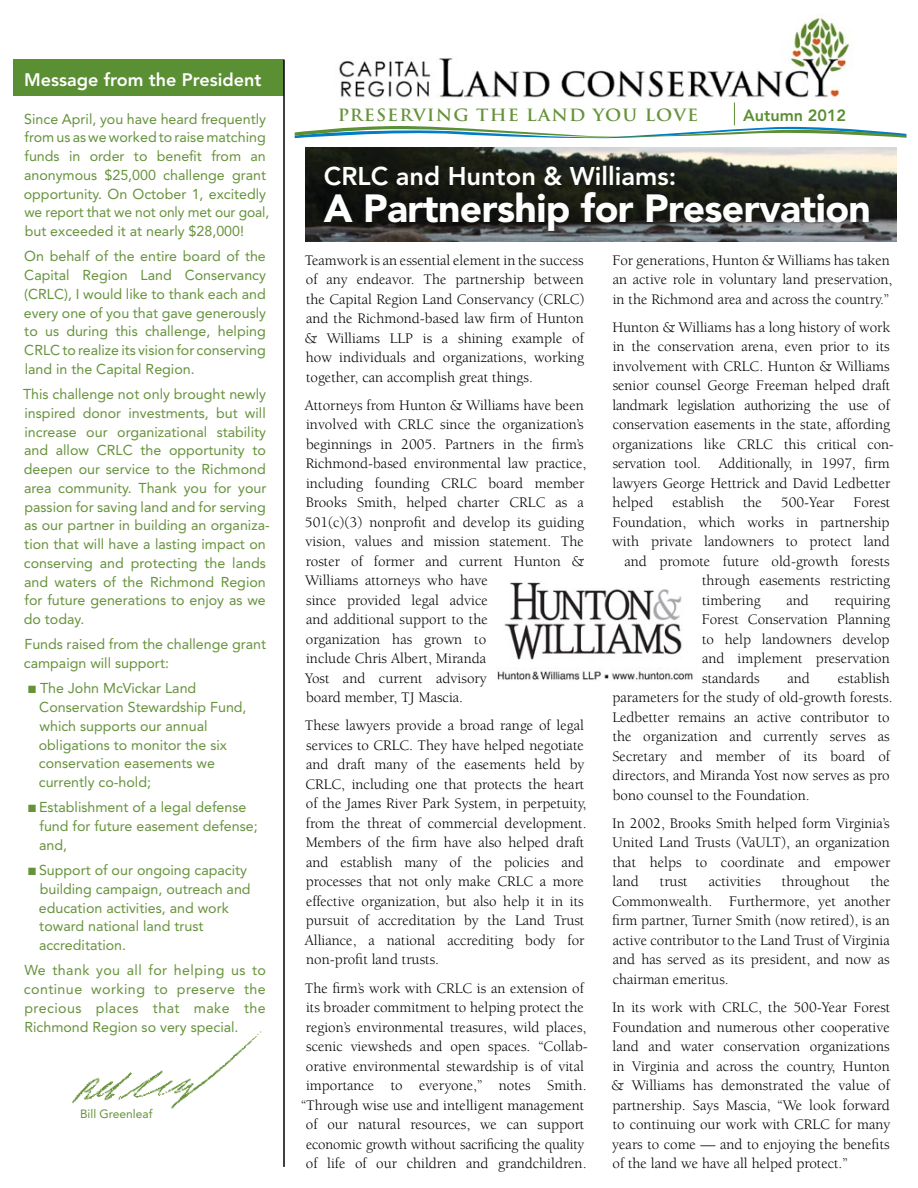
<style>
.page{position:relative;width:918px;height:1188px;background:#fff}
.page>*{position:absolute;margin:0;border:0;box-sizing:border-box;transform-origin:0 0}
.t1{font:900 39px "Avenir";letter-spacing:-.015em;color:#fff}
.t2{font:800 25.5px "Avenir";color:#fff}
.t3{font:800 18px "Avenir";color:#fff}
.t4{font:700 16.5px "Trajan";letter-spacing:.06em;color:#66923b;scale:1.06 1}
.t5{font:800 16.2px "Avenir";color:#5a8f34}
.t6{font:15px/19.5px "Berkeley";color:#000;text-align:justify}
.t7{font:14.25px/18.8px "Avenir";color:#66923b}
.t8{font:12px "Avenir";color:#66923b}
</style>
<div class="page">
<img style="left:72px;top:1031px;width:189px;height:78px">
<div style="left:13px;top:60px;width:271px;height:36px;background:#5a8f34"></div>
<img style="left:339px;top:17px;width:511px;height:86px">
<hr style="left:283px;top:60px;width:2px;height:1107px;background:#000">
<svg style="left:295px;top:103px;width:611px;height:36px"></svg>
<img style="left:305px;top:147px;width:592px;height:94px">
<img style="left:497px;top:582px;width:196px;height:98px">
<p class="t3" style="left:24px;top:69px;width:239px">Message from the President</p>
<p class="t7" style="left:24px;top:109px;width:247px">Since April, you have heard frequently from us as we worked to raise matching funds in order to benefit from an anonymous $25,000 challenge grant opportunity. On October 1, excitedly we report that we not only met our goal, but exceeded it at nearly $28,000!</p>
<p class="t7" style="left:24px;top:247px;width:244px;text-align:justify">On behalf of the entire board of the Capital Region Land Conservancy (CRLC), I would like to thank each and every one of you that gave generously to us during this challenge, helping CRLC to realize its vision for conserving land in the Capital Region.</p>
<p class="t7" style="left:23px;top:385px;width:248px">This challenge not only brought newly inspired donor investments, but will increase our organizational stability and allow CRLC the opportunity to deepen our service to the Richmond area community. Thank you for your passion for saving land and for serving as our partner in building an organiza&shy;tion that will have a lasting impact on conserving and protecting the lands and waters of the Richmond Region for future generations to enjoy as we do today.</p>
<p class="t7" style="left:24px;top:635px;width:244px">Funds raised from the challenge grant campaign will support:</p>
<p class="t7" style="left:39px;top:679px;width:209px;text-indent:-11px">■ The John McVickar Land<br>Conservation Stewardship Fund, which supports our annual obligations to monitor the six conservation easements we currently co-hold;</p>
<p class="t7" style="left:39px;top:798px;width:220px;text-indent:-11px">■ Establishment of a legal defense fund for future easement defense; and,</p>
<p class="t7" style="left:39px;top:861px;width:213px;text-indent:-11px">■ Support of our ongoing capacity building campaign, outreach and education activities, and work toward national land trust accreditation.</p>
<p class="t7" style="left:24px;top:961px;width:244px;text-align:justify">We thank you all for helping us to continue working to preserve the precious places that make the Richmond Region so very special.</p>
<p class="t8" style="left:80px;top:1106px;width:74px">Bill Greenleaf</p>
<p class="t4" style="left:338px;top:104px;width:341px">PRESERVING THE LAND YOU LOVE</p>
<p class="t5" style="left:743px;top:106px;width:105px">Autumn 2012</p>
<h2 class="t2" style="left:324px;top:161px;width:354px">CRLC and Hunton &amp; Williams:</h2>
<h1 class="t1" style="left:324px;top:185px;width:548px">A Partnership for Preservation</h1>
<p class="t6" style="left:305px;top:251px;width:281px">Teamwork is an essential element in the success of any endeavor. The partnership between the Capital Region Land Conservancy (CRLC) and the Richmond-based law firm of Hunton &amp; Williams LLP is a shining example of how individuals and organizations, working together, can accomplish great things.</p>
<p class="t6" style="left:305px;top:396px;width:283px;text-align:left">Attorneys from Hunton &amp; Williams have been involved with CRLC since the organization’s beginnings in 2005. Partners in the firm’s Richmond-based environmental law practice, including founding CRLC board member Brooks Smith, helped charter CRLC as a 501(c)(3) nonprofit and develop its guiding vision, values and mission statement. The roster of former and current Hunton &amp; Williams attorneys who have<br>since provided legal advice<br>and additional support to the<br>organization has grown to<br>include Chris Albert, Miranda<br>Yost and current advisory<br>board member, TJ Mascia.</p>
<p class="t6" style="left:305px;top:716px;width:283px;text-align:left">These lawyers provide a broad range of legal services to CRLC. They have helped negotiate and draft many of the easements held by CRLC, including one that protects the heart of the James River Park System, in perpetuity, from the threat of commercial development.<br>Members of the firm have also helped draft and establish many of the policies and processes that not only make CRLC a more effective organization, but also help it in its pursuit of accreditation by the Land Trust Alliance, a national accrediting body for non-profit land trusts.</p>
<p class="t6" style="left:301px;top:978px;width:288px;text-align:center">The firm’s work with CRLC is an extension of its broader commitment to helping protect the region’s environmental treasures, wild places, scenic viewsheds and open spaces. “Collab&shy;orative environmental stewardship is of vital importance to everyone,” notes Smith. “Through wise use and intelligent management of our natural resources, we can support economic growth without sacrificing the quality of life of our children and grandchildren.</p>
<p class="t6" style="left:612px;top:251px;width:282px;text-align:left">For generations, Hunton &amp; Williams has taken an active role in voluntary land preservation, in the Richmond area and across the country.”</p>
<p class="t6" style="left:612px;top:318px;width:283px;text-align:left">Hunton &amp; Williams has a long history of work in the conservation arena, even prior to its involvement with CRLC. Hunton &amp; Williams senior counsel George Freeman helped draft landmark legislation authorizing the use of conservation easements in the state, affording organizations like CRLC this critical con&shy;servation tool. Additionally, in 1997, firm lawyers George Hettrick and David Ledbetter helped</p>
<p class="t6" style="left:672px;top:493px;width:53px">establish</p>
<p class="t6" style="left:743px;top:493px;width:20px">the</p>
<p class="t6" style="left:781px;top:493px;width:55px">500-Year</p>
<p class="t6" style="left:853px;top:493px;width:39px">Forest</p>
<p class="t6" style="left:612px;top:513px;width:279px">Foundation, which works in partnership</p>
<p class="t6" style="left:612px;top:532px;width:279px">with private landowners to protect land</p>
<p class="t6" style="left:625px;top:552px;width:267px">and promote future old-growth forests</p>
<p class="t6" style="left:702px;top:571px;width:189px">through easements restricting</p>
<p class="t6" style="left:702px;top:591px;width:60px">timbering</p>
<p class="t6" style="left:786px;top:591px;width:24px">and</p>
<p class="t6" style="left:702px;top:591px;width:190px;text-indent:133px">requiring Forest Conservation Planning to help landowners develop and implement preservation standards</p>
<p class="t6" style="left:612px;top:669px;width:282px;text-align:left;text-indent:226px">establish parameters for the study of old-growth forests.<br>Ledbetter remains an active contributor to the organization and currently serves as Secretary and member of its board of directors, and Miranda Yost now serves as pro bono counsel to the Foundation.</p>
<p class="t6" style="left:612px;top:814px;width:280px">In 2002, Brooks Smith helped form Virginia’s United Land Trusts (VaULT), an organization that helps to coordinate and empower land</p>
<p class="t6" style="left:788px;top:669px;width:24px">and</p>
<p class="t6" style="left:612px;top:872px;width:280px;text-indent:259px">the Commonwealth. Furthermore, yet another firm partner, Turner Smith (now retired), is an active contributor to the Land Trust of Virginia and has served as its president, and now as chairman emeritus.</p>
<p class="t6" style="left:611px;top:998px;width:280px">In its work with CRLC, the 500-Year Forest Foundation and numerous other cooperative land and water conservation organizations in Virginia and across the country, Hunton &amp; Williams has demonstrated the value of partnership. Says Mascia, “We look forward to continuing our work with CRLC for many years to come — and to enjoying the benefits of the land we have all helped protect.”</p>
<p class="t6" style="left:660px;top:872px;width:29px">trust</p>
<p class="t6" style="left:709px;top:872px;width:54px">activities</p>
<p class="t6" style="left:782px;top:872px;width:70px">throughout</p>
</div>
